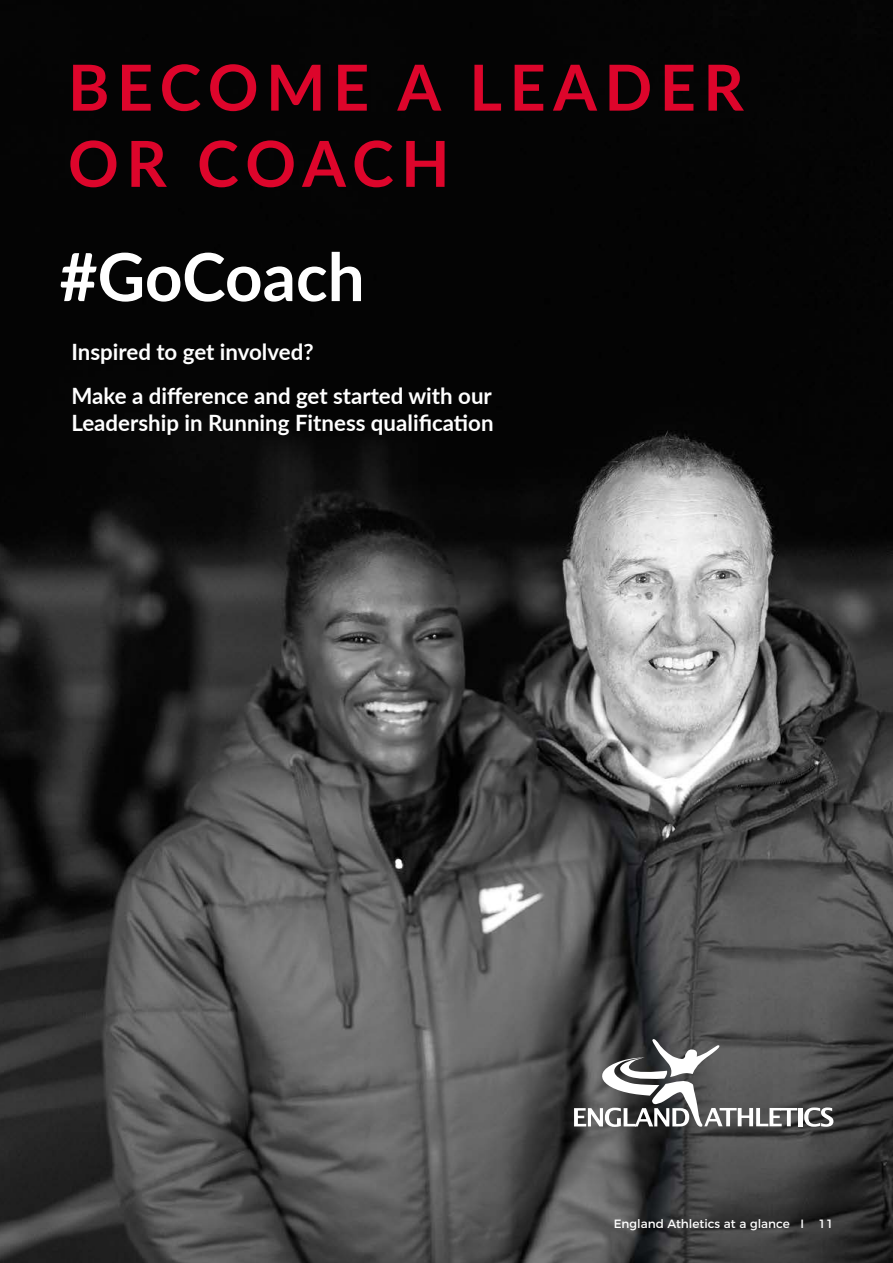
<style>
.page{position:relative;width:893px;height:1263px;background:#fff}
.page>*{position:absolute;margin:0;border:0;box-sizing:border-box;transform-origin:0 0}
.t1{font:700 66.3px "Lato";letter-spacing:-.005em;color:#fff}
.t2{font:700 63.45px/76.2px "Lato";letter-spacing:.12em;color:#dd052b}
.t3{font:700 22.5px/44px "Lato";color:#fff}
.t4{font:12px "Montserrat";color:#fff}
</style>
<div class="page">
<img style="left:0;top:0;width:893px;height:1263px">
<div style="left:798px;top:1108px;width:5px;height:18px;background:#fff"></div>
<svg style="left:804px;top:1107px;width:29px;height:20px"></svg>
<svg style="left:574px;top:1039px;width:223px;height:88px"></svg>
<p class="t2" style="left:68px;top:47px;width:677px">BECOME A LEADER<br>OR COACH</p>
<p class="t1" style="left:60px;top:228px;width:307px">#GoCoach</p>
<p class="t3" style="left:71px;top:329px;width:422px">Inspired to get involved?<br>Make a difference and get started with our</p>
<p class="t3" style="left:71px;top:400px;width:424px">Leadership in Running Fitness qualification</p>
<p class="t4" style="left:614px;top:1214px;width:221px">England Athletics at a glance I 11</p>
</div>
